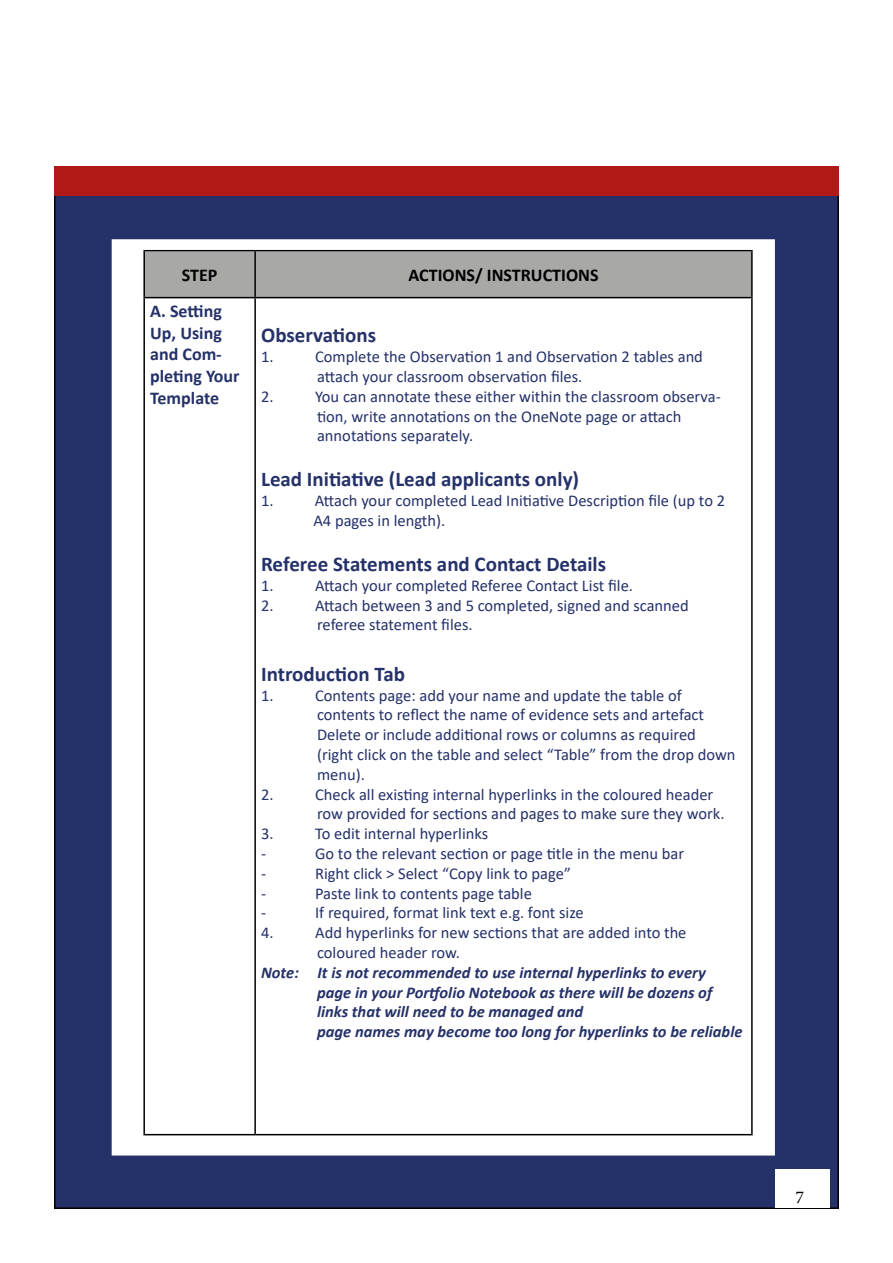
<style>
.page{position:relative;width:893px;height:1263px;background:#fff}
.page>*{position:absolute;margin:0;border:0;box-sizing:border-box;transform-origin:0 0}
.t1{font:700 21px "Calibri";color:#253169}
.t2{font:700 18px/21.6px "Calibri";color:#253169}
.t3{font:700 18px "Calibri";color:#000}
.t4{font:18px "Minion Pro";color:#000}
.t5{font:16.5px/19.8px "Calibri";color:#253169}
.t6{font:italic 700 16.5px/19.8px "Calibri";color:#253169}
</style>
<div class="page">
<div style="left:55px;top:55px;width:783px;height:1153px;background:#253169"></div>
<div style="left:54px;top:54px;width:785px;height:142px;background:#fff"></div>
<div style="left:117px;top:244px;width:653px;height:906px;background:#fff"></div>
<div style="left:145px;top:251px;width:606px;height:46px;background:#a8a9a7"></div>
<hr style="left:143px;top:250px;width:112px;height:1px;background:#000">
<hr style="left:143px;top:251px;width:2px;height:46px;background:#000">
<hr style="left:255px;top:250px;width:498px;height:1px;background:#000">
<hr style="left:254px;top:251px;width:2px;height:46px;background:#000">
<hr style="left:751px;top:251px;width:2px;height:46px;background:#000">
<hr style="left:143px;top:297px;width:112px;height:1px;background:#000">
<hr style="left:143px;top:298px;width:2px;height:836px;background:#000">
<hr style="left:255px;top:297px;width:498px;height:1px;background:#000">
<hr style="left:254px;top:298px;width:2px;height:836px;background:#000">
<hr style="left:751px;top:298px;width:2px;height:836px;background:#000">
<hr style="left:143px;top:1134px;width:112px;height:1px;background:#000">
<hr style="left:255px;top:1134px;width:498px;height:1px;background:#000">
<div style="left:112px;top:239px;width:663px;height:916px;border:10px solid #fff"></div>
<div style="left:775px;top:1169px;width:54px;height:38px;background:#fff"></div>
<div style="left:54px;top:167px;width:785px;height:29px;background:#b11917"></div>
<p class="t3" style="left:182px;top:262px;width:37px">STEP</p>
<p class="t3" style="left:408px;top:262px;width:192px">ACTIONS/ INSTRUCTIONS</p>
<p class="t2" style="left:150px;top:300px;width:91px">A. Setting<br>Up, Using and Com&shy;pleting Your<br>Template</p>
<p class="t1" style="left:261px;top:320px;width:117px">Observations</p>
<p class="t5" style="left:261px;top:346px;width:14px">1.</p>
<p class="t5" style="left:315px;top:346px;width:389px">Complete the Observation 1 and Observation 2 tables and attach your classroom observation files.</p>
<p class="t5" style="left:261px;top:386px;width:14px">2.</p>
<p class="t5" style="left:315px;top:386px;width:407px">You can annotate these either within the classroom observa&shy;tion, write annotations on the OneNote page or attach annotations separately.</p>
<p class="t1" style="left:261px;top:464px;width:320px">Lead Initiative (Lead applicants only)</p>
<p class="t5" style="left:261px;top:490px;width:14px">1.</p>
<p class="t5" style="left:313px;top:490px;width:413px">Attach your completed Lead Initiative Description file (up to 2<br>A4 pages in length).</p>
<p class="t1" style="left:261px;top:549px;width:347px">Referee Statements and Contact Details</p>
<p class="t5" style="left:261px;top:575px;width:14px">1.</p>
<p class="t5" style="left:315px;top:575px;width:319px">Attach your completed Referee Contact List file.</p>
<p class="t5" style="left:261px;top:595px;width:14px">2.</p>
<p class="t5" style="left:315px;top:595px;width:375px">Attach between 3 and 5 completed, signed and scanned referee statement files.</p>
<p class="t1" style="left:261px;top:659px;width:145px">Introduction Tab</p>
<p class="t5" style="left:261px;top:685px;width:14px">1.</p>
<p class="t5" style="left:315px;top:685px;width:422px">Contents page: add your name and update the table of contents to reflect the name of evidence sets and artefact Delete or include additional rows or columns as required<br>(right click on the table and select “Table” from the drop down menu).</p>
<p class="t5" style="left:261px;top:784px;width:14px">2.</p>
<p class="t5" style="left:315px;top:784px;width:411px">Check all existing internal hyperlinks in the coloured header row provided for sections and pages to make sure they work.</p>
<p class="t5" style="left:261px;top:823px;width:14px">3.</p>
<p class="t5" style="left:315px;top:823px;width:175px">To edit internal hyperlinks</p>
<p class="t5" style="left:261px;top:843px;width:7px">-</p>
<p class="t5" style="left:315px;top:843px;width:371px">Go to the relevant section or page title in the menu bar</p>
<p class="t5" style="left:261px;top:863px;width:7px">-</p>
<p class="t5" style="left:315px;top:863px;width:257px">Right click &gt; Select “Copy link to page”</p>
<p class="t5" style="left:261px;top:883px;width:7px">-</p>
<p class="t5" style="left:315px;top:883px;width:218px">Paste link to contents page table</p>
<p class="t5" style="left:261px;top:902px;width:7px">-</p>
<p class="t5" style="left:315px;top:902px;width:270px">If required, format link text e.g. font size</p>
<p class="t5" style="left:261px;top:922px;width:14px">4.</p>
<p class="t5" style="left:315px;top:922px;width:373px">Add hyperlinks for new sections that are added into the coloured header row.</p>
<p class="t6" style="left:317px;top:962px;width:427px;text-indent:-56px">Note: It is not recommended to use internal hyperlinks to every page in your Portfolio Notebook as there will be dozens of links that will need to be managed and<br>page names may become too long for hyperlinks to be reliable</p>
<p class="t4" style="left:795px;top:1185px;width:10px">7</p>
</div>
